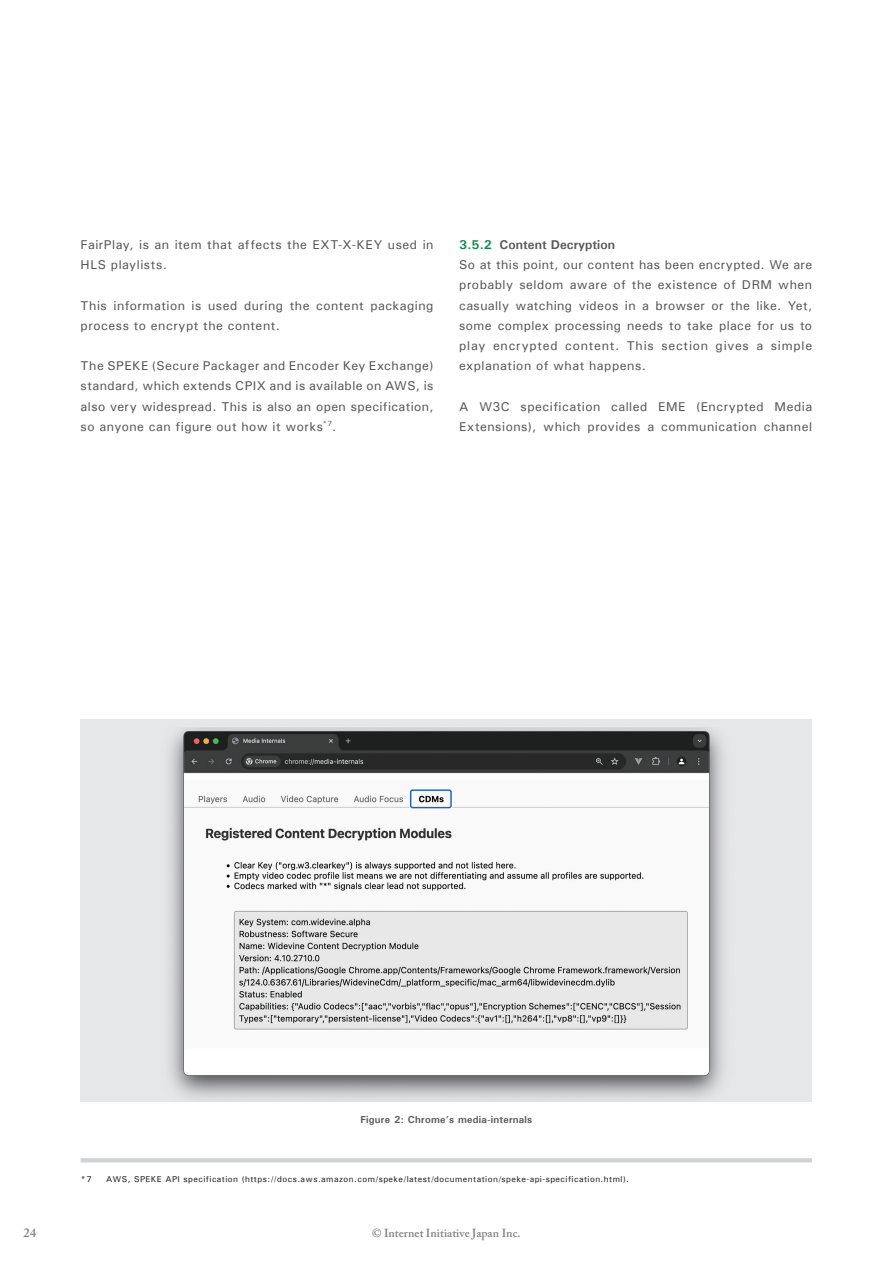
<style>
.page{position:relative;width:893px;height:1263px;background:#fff}
.page>*{position:absolute;margin:0;border:0;box-sizing:border-box;transform-origin:0 0}
.本文{font:500 12.75px/20.2px "Univers";letter-spacing:.04em;color:#57585a}
._1_タイトル1_1_1{font:700 12.75px "Univers";color:#57585a}
.t1{font:600 12.75px "Adobe Caslon Pro";color:#808285}
.t2{font:600 11.7px "Adobe Caslon Pro";color:#808285}
.図{font:700 10.05px "Univers";letter-spacing:.025em;color:#57585a}
.注釈{font:500 8.55px "Univers";letter-spacing:.05em;color:#231f20}
.s1{color:#12884d}
</style>
<div class="page">
<hr style="left:81px;top:1158px;width:731px;height:4px;background:#d1d2d4">
<div style="left:81px;top:719px;width:731px;height:383px;background:#e6e7e9"></div>
<img style="left:169px;top:728px;width:555px;height:371px">
<p class="本文" style="left:81px;top:234px;width:354px">FairPlay, is an item that affects the EXT-X-KEY used in<br>HLS playlists.</p>
<p class="本文" style="left:81px;top:295px;width:354px">This information is used during the content packaging process to encrypt the content.</p>
<p class="本文" style="left:81px;top:355px;width:354px;text-align:justify">The SPEKE (Secure Packager and Encoder Key Exchange) standard, which extends CPIX and is available on AWS, is also very widespread. This is also an open specification, so anyone can figure out how it works<sup>*7</sup>.</p>
<p class="_1_タイトル1_1_1" style="left:459px;top:237px;width:157px"><span class="s1">3.5.2</span> Content Decryption</p>
<p class="本文" style="left:459px;top:254px;width:354px;text-align:justify">So at this point, our content has been encrypted. We are probably seldom aware of the existence of DRM when casually watching videos in a browser or the like. Yet, some complex processing needs to take place for us to play encrypted content. This section gives a simple explanation of what happens.</p>
<p class="本文" style="left:459px;top:396px;width:354px">A W3C specification called EME (Encrypted Media<br>Extensions), which provides a communication channel</p>
<p class="t1" style="left:23px;top:1225px;width:14px">24</p>
<p class="図" style="left:360px;top:1113px;width:173px">Figure 2: Chrome’s media-internals</p>
<p class="注釈" style="left:81px;top:1174px;width:13px">*7</p>
<p class="注釈" style="left:106px;top:1174px;width:524px">AWS, SPEKE API specification (https://docs.aws.amazon.com/speke/latest/documentation/speke-api-specification.html).</p>
<p class="t2" style="left:372px;top:1226px;width:150px">© Internet Initiative Japan Inc.</p>
</div>
